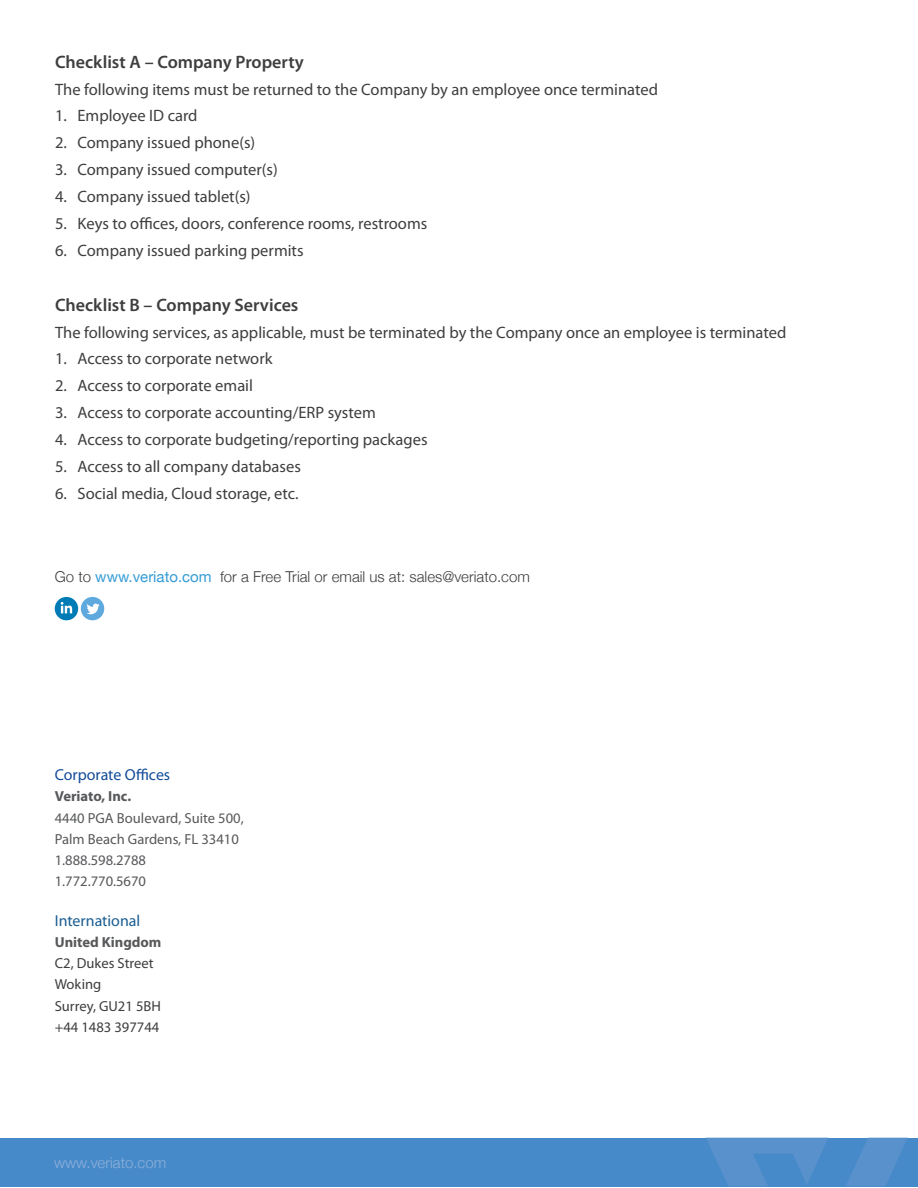
<style>
.page{position:relative;width:918px;height:1188px;background:#fff}
.page>*{position:absolute;margin:0;border:0;box-sizing:border-box;transform-origin:0 0}
.t1{font:600 18px "Myriad Pro";color:#3e3e3f}
.t2{font:16.5px "Myriad Pro";color:#3e3e3f}
.t3{font:15.9px "Myriad Pro";color:#124c98}
.t4{font:15.9px "Myriad Pro";color:#195d92}
.t5{font:300 15px "Helvetica Neue";color:#3e3e3f}
.t6{font:300 15px "Helvetica Neue";color:#8eb0db}
.t7{font:14.55px/21.1px "Myriad Pro";color:#57585a}
.t8{font:14.55px/21.1px "Myriad Pro";color:#3e3e3f}
.t9{font:700 14.55px "Myriad Pro";color:#57585a}
.s1{font-weight:400;color:#359bd6}
</style>
<div class="page">
<div style="left:0;top:1138px;width:917px;height:49px;background:#468ac9"></div>
<svg style="left:846px;top:1138px;width:61px;height:48px"></svg>
<svg style="left:706px;top:1138px;width:122px;height:48px"></svg>
<div style="left:55px;top:597px;width:23px;height:23px;background:#007bb6;border-radius:50%"></div>
<svg style="left:61px;top:602px;width:11px;height:11px"></svg>
<div style="left:81px;top:597px;width:23px;height:23px;background:#5ea9dd;border-radius:50%"></div>
<svg style="left:87px;top:604px;width:13px;height:10px"></svg>
<p class="t1" style="left:55px;top:50px;width:250px">Checklist A – Company Property</p>
<p class="t2" style="left:55px;top:79px;width:604px">The following items must be returned to the Company by an employee once terminated</p>
<p class="t2" style="left:55px;top:106px;width:144px">1. Employee ID card</p>
<p class="t2" style="left:55px;top:133px;width:202px">2. Company issued phone(s)</p>
<p class="t2" style="left:55px;top:160px;width:224px">3. Company issued computer(s)</p>
<p class="t2" style="left:55px;top:187px;width:197px">4. Company issued tablet(s)</p>
<p class="t2" style="left:55px;top:214px;width:374px">5. Keys to offices, doors, conference rooms, restrooms</p>
<p class="t2" style="left:55px;top:241px;width:250px">6. Company issued parking permits</p>
<p class="t1" style="left:55px;top:293px;width:245px">Checklist B – Company Services</p>
<p class="t2" style="left:55px;top:322px;width:733px">The following services, as applicable, must be terminated by the Company once an employee is terminated</p>
<p class="t2" style="left:55px;top:349px;width:219px">1. Access to corporate network</p>
<p class="t2" style="left:55px;top:376px;width:199px">2. Access to corporate email</p>
<p class="t2" style="left:55px;top:403px;width:322px">3. Access to corporate accounting/ERP system</p>
<p class="t2" style="left:55px;top:430px;width:374px">4. Access to corporate budgeting/reporting packages</p>
<p class="t2" style="left:55px;top:457px;width:247px">5. Access to all company databases</p>
<p class="t2" style="left:55px;top:484px;width:245px">6. Social media, Cloud storage, etc.</p>
<p class="t5" style="left:55px;top:565px;width:477px">Go to <span class="s1">www.veriato.com</span> for a Free Trial or email us at: sales@veriato.com</p>
<p class="t3" style="left:55px;top:765px;width:117px">Corporate Offices</p>
<p class="t9" style="left:55px;top:787px;width:78px">Veriato, Inc.</p>
<p class="t7" style="left:55px;top:807px;width:190px">4440 PGA Boulevard, Suite 500,<br>Palm Beach Gardens, FL 33410<br>1.888.598.2788<br>1.772.770.5670</p>
<p class="t4" style="left:55px;top:911px;width:87px">International</p>
<p class="t9" style="left:55px;top:933px;width:108px">United Kingdom</p>
<p class="t8" style="left:55px;top:953px;width:108px">C2, Dukes Street<br>Woking<br>Surrey, GU21 5BH +44 1483 397744</p>
<p class="t6" style="left:54px;top:1150px;width:114px">www.veriato.com</p>
</div>
